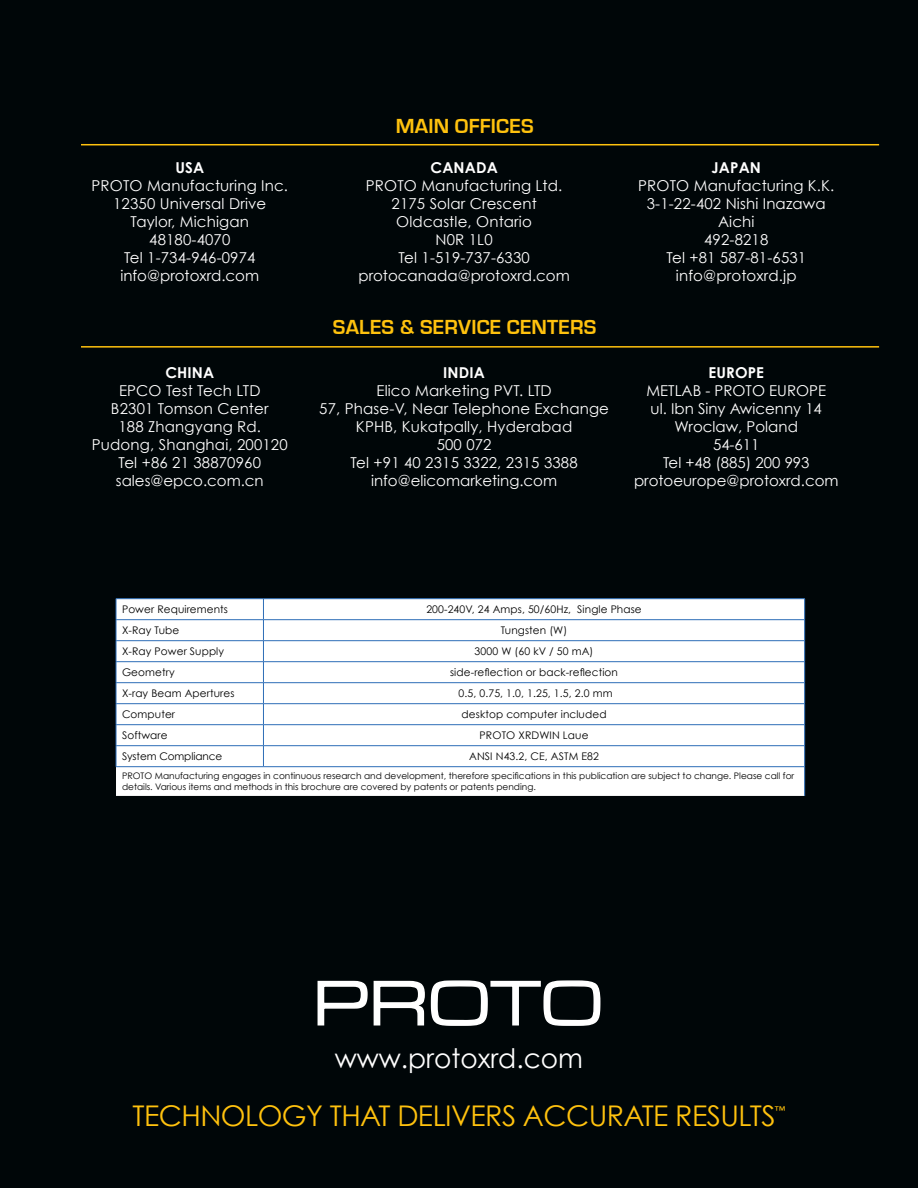
<style>
.page{position:relative;width:918px;height:1188px;background:#000608}
.page>*{position:absolute;margin:0;border:0;box-sizing:border-box;transform-origin:0 0}
.t1{font:28.5px "Century Gothic";letter-spacing:-.02em;color:#ffc20e}
.t2{font:27px "Century Gothic";color:#fff}
.t3{font:700 21px "Eurostile";letter-spacing:.01em;color:#ffc20e}
.t4{font:15px/18px "Century Gothic";letter-spacing:.01em;color:#fff;text-align:center}
.t5{font:700 15px "Century Gothic";letter-spacing:.01em;color:#fff}
.t6{font:10.5px "Century Gothic";letter-spacing:.01em;color:#000}
.t7{font:10.5px "Century Gothic";letter-spacing:-.01em;color:#000}
.t8{font:10.5px "Century Gothic";color:#ffc20e}
.t9{font:9px/10.5px "Century Gothic";color:#000}
</style>
<div class="page">
<svg style="left:317px;top:980px;width:284px;height:46px"></svg>
<div style="left:116px;top:599px;width:688px;height:197px;background:#fff"></div>
<svg style="left:116px;top:599px;width:1px;height:167px"></svg>
<hr style="left:116px;top:598px;width:147px;height:1px;background:#2e6eb7">
<hr style="left:116px;top:619px;width:147px;height:1px;background:#2e6eb7">
<hr style="left:116px;top:640px;width:147px;height:1px;background:#2e6eb7">
<hr style="left:116px;top:661px;width:147px;height:1px;background:#2e6eb7">
<hr style="left:116px;top:682px;width:147px;height:1px;background:#2e6eb7">
<hr style="left:116px;top:703px;width:147px;height:1px;background:#2e6eb7">
<hr style="left:116px;top:724px;width:147px;height:1px;background:#2e6eb7">
<hr style="left:116px;top:745px;width:147px;height:1px;background:#2e6eb7">
<hr style="left:116px;top:766px;width:147px;height:1px;background:#2e6eb7">
<svg style="left:263px;top:599px;width:1px;height:167px"></svg>
<svg style="left:804px;top:599px;width:1px;height:197px"></svg>
<hr style="left:263px;top:598px;width:542px;height:1px;background:#2e6eb7">
<hr style="left:263px;top:619px;width:542px;height:1px;background:#2e6eb7">
<hr style="left:263px;top:640px;width:542px;height:1px;background:#2e6eb7">
<hr style="left:263px;top:661px;width:542px;height:1px;background:#2e6eb7">
<hr style="left:263px;top:682px;width:542px;height:1px;background:#2e6eb7">
<hr style="left:263px;top:703px;width:542px;height:1px;background:#2e6eb7">
<hr style="left:263px;top:724px;width:542px;height:1px;background:#2e6eb7">
<hr style="left:263px;top:745px;width:542px;height:1px;background:#2e6eb7">
<hr style="left:263px;top:766px;width:542px;height:1px;background:#2e6eb7">
<hr style="left:81px;top:144px;width:798px;height:1px;background:#ffc20e">
<hr style="left:81px;top:346px;width:798px;height:2px;background:#ffc20e">
<p class="t5" style="left:175px;top:158px;width:30px">USA</p>
<p class="t4" style="left:92px;top:176px;width:198px">PROTO Manufacturing Inc.<br>12350 Universal Drive<br>Taylor, Michigan<br>48180-4070<br>Tel 1-734-946-0974 info@protoxrd.com</p>
<p class="t5" style="left:165px;top:363px;width:50px">CHINA</p>
<p class="t4" style="left:92px;top:381px;width:197px">EPCO Test Tech LTD<br>B2301 Tomson Center<br>188 Zhangyang Rd.<br>Pudong, Shanghai, 200120<br>Tel +86 21 38870960 sales@epco.com.cn</p>
<h3 class="t3" style="left:396px;top:114px;width:139px">MAIN OFFICES</h3>
<p class="t5" style="left:430px;top:158px;width:69px">CANADA</p>
<p class="t4" style="left:358px;top:176px;width:213px">PROTO Manufacturing Ltd.<br>2175 Solar Crescent<br>Oldcastle, Ontario<br>N0R 1L0<br>Tel 1-519-737-6330 protocanada@protoxrd.com</p>
<h3 class="t3" style="left:333px;top:316px;width:265px">SALES &amp; SERVICE CENTERS</h3>
<p class="t5" style="left:443px;top:363px;width:43px">INDIA</p>
<p class="t4" style="left:319px;top:381px;width:291px">Elico Marketing PVT. LTD<br>57, Phase-V, Near Telephone Exchange<br>KPHB, Kukatpally, Hyderabad<br>500 072<br>Tel +91 40 2315 3322, 2315 3388 info@elicomarketing.com</p>
<p class="t5" style="left:712px;top:158px;width:51px">JAPAN</p>
<p class="t4" style="left:638px;top:176px;width:198px">PROTO Manufacturing K.K.<br>3-1-22-402 Nishi Inazawa<br>Aichi<br>492-8218<br>Tel +81 587-81-6531 info@protoxrd.jp</p>
<p class="t5" style="left:708px;top:363px;width:57px">EUROPE</p>
<p class="t4" style="left:634px;top:381px;width:206px">METLAB - PROTO EUROPE<br>ul. Ibn Siny Awicenny 14<br>Wroclaw, Poland<br>54-611<br>Tel +48 (885) 200 993 protoeurope@protoxrd.com</p>
<p class="t6" style="left:122px;top:602px;width:107px">Power Requirements</p>
<p class="t6" style="left:426px;top:603px;width:217px">200-240V, 24 Amps, 50/60Hz, Single Phase</p>
<p class="t6" style="left:122px;top:623px;width:59px">X-Ray Tube</p>
<p class="t6" style="left:501px;top:623px;width:68px">Tungsten (W)</p>
<p class="t6" style="left:122px;top:644px;width:104px">X-Ray Power Supply</p>
<p class="t6" style="left:475px;top:644px;width:120px">3000 W (60 kV / 50 mA)</p>
<p class="t6" style="left:122px;top:665px;width:54px">Geometry</p>
<p class="t6" style="left:450px;top:665px;width:169px">side-reflection or back-reflection</p>
<p class="t6" style="left:122px;top:686px;width:114px">X-ray Beam Apertures</p>
<p class="t6" style="left:459px;top:686px;width:155px">0.5, 0.75, 1.0, 1.25, 1.5, 2.0 mm</p>
<p class="t6" style="left:122px;top:707px;width:55px">Computer</p>
<p class="t6" style="left:462px;top:707px;width:146px">desktop computer included</p>
<p class="t6" style="left:122px;top:728px;width:47px">Software</p>
<p class="t6" style="left:480px;top:728px;width:110px">PROTO XRDWIN Laue</p>
<p class="t7" style="left:122px;top:749px;width:102px">System Compliance</p>
<p class="t6" style="left:469px;top:749px;width:131px">ANSI N43.2, CE, ASTM E82</p>
<p class="t9" style="left:122px;top:771px;width:674px">PROTO Manufacturing engages in continuous research and development, therefore specifications in this publication are subject to change. Please call for details. Various items and methods in this brochure are covered by patents or patents pending.</p>
<h2 class="t2" style="left:335px;top:1042px;width:250px">www.protoxrd.com</h2>
<h1 class="t1" style="left:133px;top:1098px;width:644px">TECHNOLOGY THAT DELIVERS ACCURATE RESULTS</h1>
<p class="t8" style="left:775px;top:1104px;width:12px">™</p>
</div>
